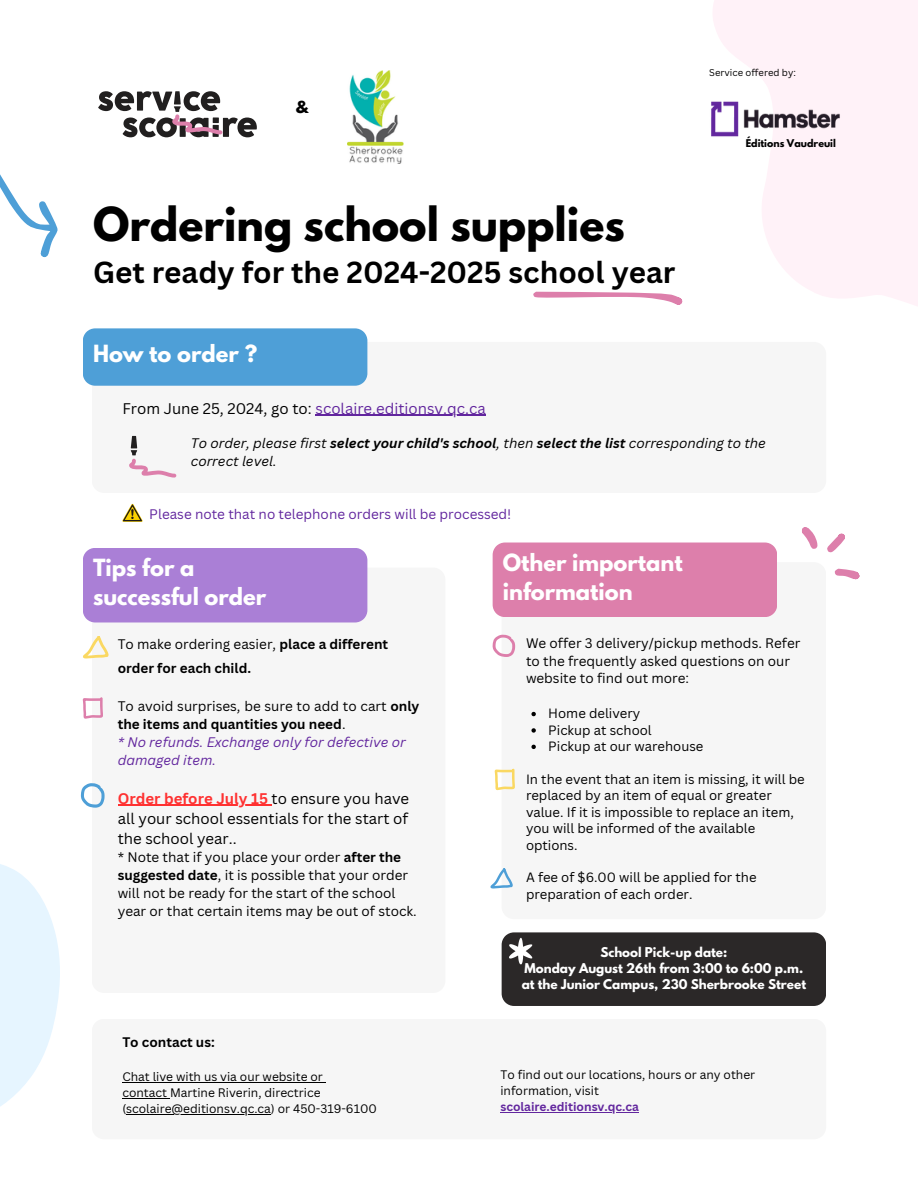
<style>
.page{position:relative;width:918px;height:1188px;background:#fff}
.page>*{position:absolute;margin:0;border:0;box-sizing:border-box;transform-origin:0 0}
.t1{font:58.35px "Chewy";color:#fff}
.t2{font:700 41.55px "League Spartan";color:#000}
.t3{font:700 29.7px "Canva Sans";color:#000}
.t4{font:700 21px/29.2px "League Spartan";color:#fff}
.t5{font:15px/20.2px "Canva Sans";color:#000;text-align:justify}
.t6{font:15px "Canva Sans";color:#62269e}
.t7{font:700 14.7px "League Spartan";color:#000}
.t8{font:13.5px/18px "Canva Sans";color:#000}
.t9{font:italic 13.5px/18px "Canva Sans";color:#62269e}
.t10{font:italic 13.5px/18px "Canva Sans";color:#000}
.t11{font:700 13.5px/23.7px "Canva Sans";color:#000}
.t12{font:13.5px "Canva Sans";color:#62269e}
.t13{font:13.05px/16.4px "Canva Sans";color:#000}
.t14{font:12px/16px "Canva Sans";color:#000}
.t15{font:700 12px/15.8px "League Spartan";color:#fff;text-align:center}
.t16{font:700 12px "Canva Sans";color:#62269e}
.t17{font:700 9.45px "League Spartan";color:#000}
.t18{font:9.45px "Canva Sans";color:#000}
.s1{color:#000}
.s2{font-weight:700}
.s3{font-weight:400}
.s4{font-style:normal;color:#000}
.s5{font-weight:700;font-style:normal;color:#000}
.s6{font-weight:700;color:#ff3131}
</style>
<div class="page">
<svg style="left:682px;top:0;width:236px;height:306px;fill:#fff2f8"></svg>
<svg style="left:0;top:864px;width:60px;height:243px"></svg>
<div style="left:83px;top:328px;width:284px;height:58px;background:#4e9fd7"></div>
<div style="left:83px;top:548px;width:284px;height:74px;background:#aa7fd6"></div>
<svg style="left:129px;top:436px;width:47px;height:42px"></svg>
<div style="left:493px;top:543px;width:284px;height:74px;background:#dd7fab"></div>
<svg style="left:81px;top:783px;width:24px;height:25px"></svg>
<svg style="left:83px;top:697px;width:20px;height:22px"></svg>
<svg style="left:83px;top:636px;width:26px;height:22px"></svg>
<svg style="left:490px;top:868px;width:23px;height:21px"></svg>
<svg style="left:495px;top:769px;width:20px;height:21px"></svg>
<svg style="left:493px;top:635px;width:22px;height:22px"></svg>
<svg style="left:98px;top:91px;width:159px;height:46px"></svg>
<img style="left:707px;top:100px;width:137px;height:38px">
<svg style="left:0;top:174px;width:39px;height:56px"></svg>
<svg style="left:39px;top:201px;width:19px;height:56px"></svg>
<svg style="left:533px;top:292px;width:149px;height:13px"></svg>
<svg style="left:827px;top:534px;width:18px;height:18px"></svg>
<svg style="left:802px;top:527px;width:15px;height:22px"></svg>
<svg style="left:835px;top:569px;width:25px;height:10px"></svg>
<img style="left:348px;top:71px;width:56px;height:92px">
<hr style="left:316px;top:415px;width:170px;height:1px;background:#62269e">
<hr style="left:118px;top:805px;width:154px;height:1px;background:#ff3131">
<svg style="left:531px;top:712px;width:5px;height:4px"></svg>
<svg style="left:531px;top:728px;width:5px;height:5px"></svg>
<svg style="left:531px;top:745px;width:5px;height:4px"></svg>
<hr style="left:122px;top:1082px;width:201px;height:1px;background:#000">
<hr style="left:122px;top:1098px;width:48px;height:1px;background:#000">
<hr style="left:126px;top:1114px;width:145px;height:1px;background:#000">
<hr style="left:500px;top:1112px;width:139px;height:1px;background:#62269e">
<svg style="left:122px;top:504px;width:21px;height:18px"></svg>
<div style="left:502px;top:932px;width:324px;height:74px;background:#2b2828"></div>
<p class="t7" style="left:296px;top:100px;width:14px">&amp;</p>
<h2 class="t2" style="left:93px;top:204px;width:533px">Ordering school supplies</h2>
<h3 class="t3" style="left:93px;top:251px;width:584px">Get ready for the 2024-2025 school year</h3>
<h3 class="t4" style="left:93px;top:342px;width:166px">How to order ?</h3>
<p class="t18" style="left:709px;top:66px;width:88px">Service offered by:</p>
<p class="t17" style="left:746px;top:138px;width:92px">Éditions Vaudreuil</p>
<p class="t6" style="left:122px;top:398px;width:365px"><span class="s1">From June 25, 2024, go to:</span> scolaire.editionsv.qc.ca</p>
<p class="t10" style="left:191px;top:434px;width:577px">To order, please first <span class="s2">select your child's school</span>, then <span class="s2">select the list</span> corresponding to the correct level.</p>
<p class="t12" style="left:149px;top:504px;width:364px">Please note that no telephone orders will be processed!</p>
<h3 class="t4" style="left:93px;top:556px;width:175px">Tips for a successful order</h3>
<h3 class="t4" style="left:503px;top:550px;width:181px">Other important information</h3>
<p class="t11" style="left:118px;top:632px;width:272px"><span class="s3">To make ordering easier,</span> place a different order for each child.</p>
<p class="t9" style="left:118px;top:697px;width:303px"><span class="s4">To avoid surprises, be sure to add to cart</span> <span class="s5">only the items and quantities you need</span><span class="s4">.<br></span>* No refunds. Exchange only for defective or damaged item.</p>
<p class="t5" style="left:118px;top:788px;width:293px"><span class="s6">Order before July 15</span> to ensure you have all your school essentials for the start of the school year..</p>
<p class="t8" style="left:118px;top:848px;width:301px">* Note that if you place your order <span class="s2">after the suggested date</span>, it is possible that your order will not be ready for the start of the school year or that certain items may be out of stock.</p>
<p class="t8" style="left:526px;top:634px;width:276px;line-height:17.5px">We offer 3 delivery/pickup methods. Refer to the frequently asked questions on our website to find out more:</p>
<p class="t13" style="left:548px;top:705px;width:157px">Home delivery<br>Pickup at school<br>Pickup at our warehouse</p>
<p class="t13" style="left:526px;top:771px;width:280px">In the event that an item is missing, it will be replaced by an item of equal or greater value. If it is impossible to replace an item, you will be informed of the available options.</p>
<p class="t13" style="left:526px;top:869px;width:232px">A fee of $6.00 will be applied for the preparation of each order.</p>
<h1 class="t1" style="left:507px;top:924px;width:28px">*</h1>
<p class="t15" style="left:522px;top:977px;width:286px">at the Junior Campus, 230 Sherbrooke Street</p>
<p class="t15" style="left:525px;top:946px;width:280px">School Pick-up date:<br>Monday August 26th from 3:00 to 6:00 p.m.</p>
<p class="t11" style="left:122px;top:1030px;width:94px">To contact us:</p>
<p class="t14" style="left:122px;top:1068px;width:256px">Chat live with us via our website or<br>contact Martine Riverin, directrice (scolaire@editionsv.qc.ca) or 450-319-6100</p>
<p class="t14" style="left:500px;top:1067px;width:256px">To find out our locations, hours or any other information, visit</p>
<p class="t16" style="left:500px;top:1098px;width:140px">scolaire.editionsv.qc.ca</p>
</div>
